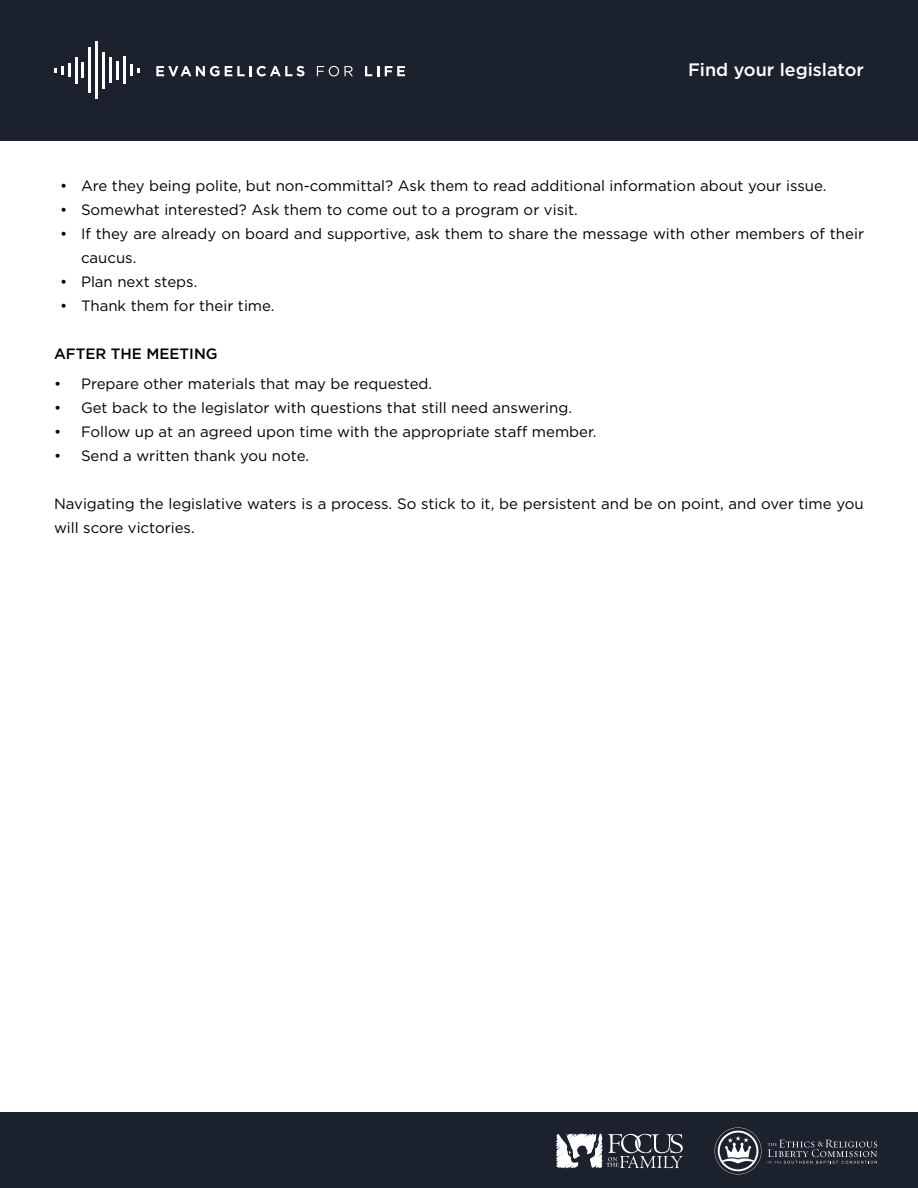
<style>
.page{position:relative;width:918px;height:1188px;background:#fff}
.page>*{position:absolute;margin:0;border:0;box-sizing:border-box;transform-origin:0 0}
.t1{font:500 18px "Gotham";color:#fff}
.t2{font:15px/24px "Gotham";color:#000101}
.t3{font:500 15px "Gotham";color:#000101}
</style>
<div class="page">
<div style="left:0;top:0;width:918px;height:140px;background:#1c222d"></div>
<div style="left:0;top:1112px;width:918px;height:76px;background:#1c222d"></div>
<svg style="left:156px;top:66px;width:149px;height:10px"></svg>
<svg style="left:317px;top:66px;width:36px;height:10px"></svg>
<svg style="left:365px;top:66px;width:14px;height:10px"></svg>
<svg style="left:385px;top:66px;width:20px;height:10px"></svg>
<hr style="left:109px;top:58px;width:3px;height:25px;background:#fff">
<svg style="left:130px;top:65px;width:9px;height:11px"></svg>
<hr style="left:75px;top:57px;width:2px;height:26px;background:#fff">
<hr style="left:123px;top:56px;width:3px;height:28px;background:#fff">
<hr style="left:102px;top:52px;width:3px;height:37px;background:#fff">
<hr style="left:88px;top:47px;width:3px;height:46px;background:#fff">
<hr style="left:95px;top:41px;width:3px;height:58px;background:#fff">
<hr style="left:116px;top:61px;width:3px;height:19px;background:#fff">
<svg style="left:82px;top:63px;width:2px;height:15px"></svg>
<hr style="left:68px;top:63px;width:3px;height:14px;background:#fff">
<svg style="left:54px;top:66px;width:10px;height:9px"></svg>
<svg style="left:556px;top:1133px;width:127px;height:35px"></svg>
<svg style="left:768px;top:1140px;width:109px;height:24px"></svg>
<svg style="left:715px;top:1127px;width:47px;height:47px"></svg>
<p class="t1" style="left:688px;top:58px;width:177px">Find your legislator</p>
<p class="t2" style="left:60px;top:173px;width:768px">• Are they being polite, but non-committal? Ask them to read additional information about your issue.</p>
<p class="t2" style="left:60px;top:197px;width:519px">• Somewhat interested? Ask them to come out to a program or visit.</p>
<p class="t2" style="left:81px;top:221px;width:785px;text-indent:-21px">• If they are already on board and supportive, ask them to share the message with other members of their caucus.</p>
<p class="t2" style="left:60px;top:269px;width:139px">• Plan next steps.</p>
<p class="t2" style="left:60px;top:293px;width:216px">• Thank them for their time.</p>
<p class="t3" style="left:54px;top:343px;width:165px">AFTER THE MEETING</p>
<p class="t2" style="left:54px;top:371px;width:380px">• Prepare other materials that may be requested.</p>
<p class="t2" style="left:54px;top:395px;width:520px">• Get back to the legislator with questions that still need answering.</p>
<p class="t2" style="left:54px;top:419px;width:544px">• Follow up at an agreed upon time with the appropriate staff member.</p>
<p class="t2" style="left:54px;top:443px;width:257px">• Send a written thank you note.</p>
<p class="t2" style="left:54px;top:491px;width:811px">Navigating the legislative waters is a process. So stick to it, be persistent and be on point, and over time you will score victories.</p>
</div>
